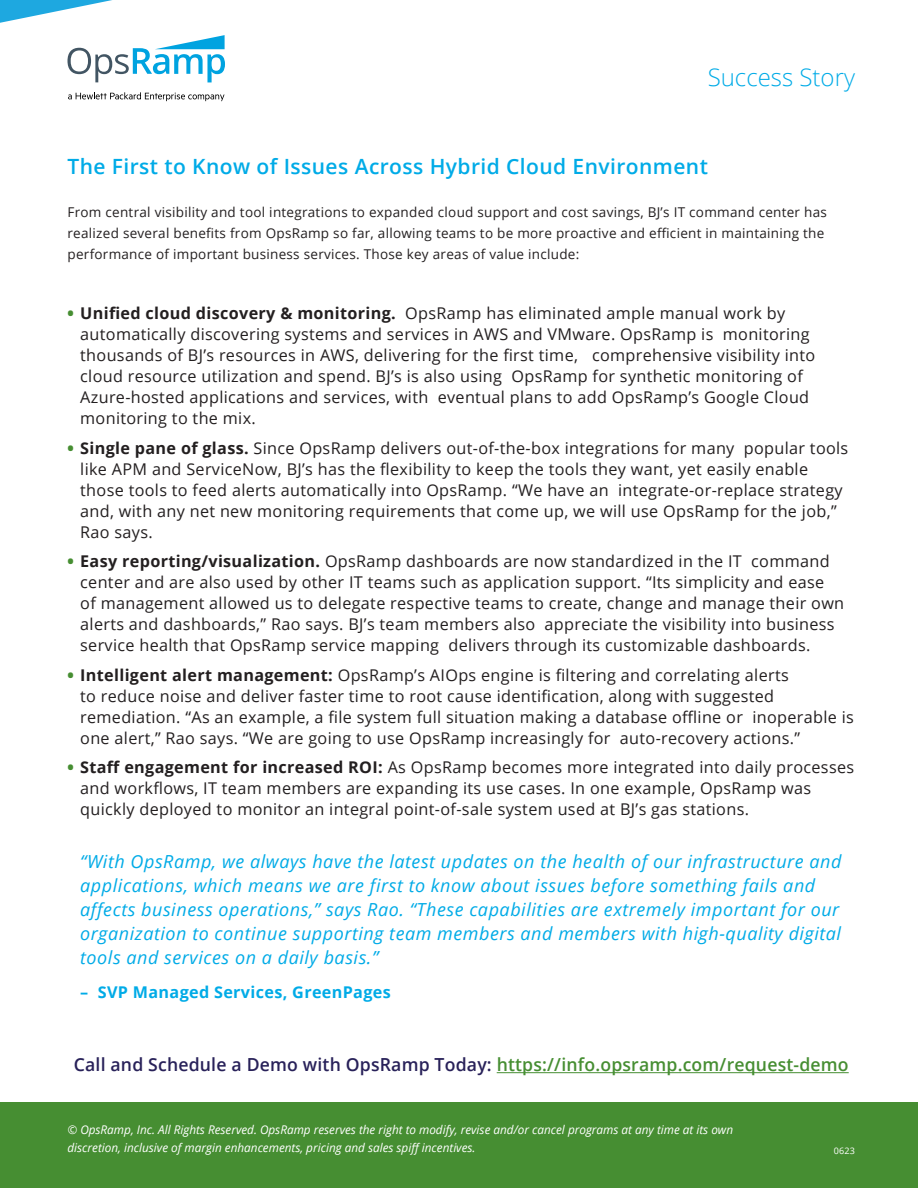
<style>
.page{position:relative;width:918px;height:1188px;background:#fff}
.page>*{position:absolute;margin:0;border:0;box-sizing:border-box;transform-origin:0 0}
.t1{font:300 24px "Open Sans";color:#00abe7}
.Bullets_white{font:600 21px "Open Sans";letter-spacing:.02em;color:#00abe7}
.Body_quote{font:italic 18px/24px "Open Sans";letter-spacing:.03em;color:#00abe7}
.Body_headers{font:600 18px "Open Sans";letter-spacing:.01em;color:#282159}
.t2{font:16.2px/21px "Open Sans";letter-spacing:.02em;color:#231f20}
.Body_quote-2{font:700 16.2px "Open Sans";letter-spacing:.02em;color:#00abe7}
.Bullets_white-2{font:13.5px/21px "Open Sans";letter-spacing:.02em;color:#231f20}
.t3{font:italic 12px/18px "Open Sans";color:#fff}
.t4{font:9px "Open Sans";color:#fff}
.s1{font-weight:800;color:#468e32}
.s2{font-weight:700}
.s3{color:#468e32}
</style>
<div class="page">
<div style="left:0;top:1103px;width:918px;height:85px;background:#468e32"></div>
<svg style="left:0;top:0;width:112px;height:23px"></svg>
<svg style="left:68px;top:35px;width:157px;height:47px"></svg>
<svg style="left:68px;top:92px;width:157px;height:9px"></svg>
<hr style="left:497px;top:1072px;width:352px;height:1px;background:#468e32">
<h1 class="t1" style="left:708px;top:60px;width:149px">Success Story</h1>
<p class="Bullets_white" style="left:68px;top:152px;width:642px">The First to Know of Issues Across Hybrid Cloud Environment</p>
<p class="Bullets_white-2" style="left:68px;top:201px;width:761px">From central visibility and tool integrations to expanded cloud support and cost savings, BJ’s IT command center has realized several benefits from OpsRamp so far, allowing teams to be more proactive and efficient in maintaining the performance of important business services. Those key areas of value include:</p>
<p class="t2" style="left:80px;top:303px;width:737px;text-indent:-13px"><span class="s1">•</span> <span class="s2">Unified cloud discovery &amp; monitoring.</span> OpsRamp has eliminated ample manual work by automatically discovering systems and services in AWS and VMware. OpsRamp is monitoring thousands of BJ’s resources in AWS, delivering for the first time, comprehensive visibility into cloud resource utilization and spend. BJ’s is also using OpsRamp for synthetic monitoring of Azure-hosted applications and services, with eventual plans to add OpsRamp’s Google Cloud monitoring to the mix.</p>
<p class="t2" style="left:80px;top:437px;width:770px;text-indent:-13px"><span class="s1">•</span> <span class="s2">Single pane of glass.</span> Since OpsRamp delivers out-of-the-box integrations for many popular tools like APM and ServiceNow, BJ’s has the flexibility to keep the tools they want, yet easily enable those tools to feed alerts automatically into OpsRamp. “We have an integrate-or-replace strategy and, with any net new monitoring requirements that come up, we will use OpsRamp for the job,” Rao says.</p>
<p class="t2" style="left:80px;top:551px;width:765px;text-indent:-13px"><span class="s1">•</span> <span class="s2">Easy reporting/visualization.</span> OpsRamp dashboards are now standardized in the IT command center and are also used by other IT teams such as application support. “Its simplicity and ease<br>of management allowed us to delegate respective teams to create, change and manage their own alerts and dashboards,” Rao says. BJ’s team members also appreciate the visibility into business service health that OpsRamp service mapping delivers through its customizable dashboards.</p>
<p class="t2" style="left:80px;top:664px;width:775px;text-indent:-13px"><span class="s1">•</span> <span class="s2">Intelligent alert management:</span> OpsRamp’s AIOps engine is filtering and correlating alerts<br>to reduce noise and deliver faster time to root cause identification, along with suggested remediation. “As an example, a file system full situation making a database offline or inoperable is one alert,” Rao says. “We are going to use OpsRamp increasingly for auto-recovery actions.”</p>
<p class="t2" style="left:80px;top:757px;width:775px;text-indent:-13px"><span class="s1">•</span> <span class="s2">Staff engagement for increased ROI:</span> As OpsRamp becomes more integrated into daily processes and workflows, IT team members are expanding its use cases. In one example, OpsRamp was quickly deployed to monitor an integral point-of-sale system used at BJ’s gas stations.</p>
<p class="Body_quote" style="left:80px;top:849px;width:763px">“With OpsRamp, we always have the latest updates on the health of our infrastructure and applications, which means we are first to know about issues before something fails and affects business operations,” says Rao. “These capabilities are extremely important for our organization to continue supporting team members and members with high-quality digital tools and services on a daily basis.”</p>
<p class="Body_quote-2" style="left:80px;top:981px;width:312px">– SVP Managed Services, GreenPages</p>
<p class="Body_headers" style="left:74px;top:1052px;width:776px">Call and Schedule a Demo with OpsRamp Today: <span class="s3">https://info.opsramp.com/request-demo</span></p>
<p class="t3" style="left:68px;top:1121px;width:667px">© OpsRamp, Inc. All Rights Reserved. OpsRamp reserves the right to modify, revise and/or cancel programs at any time at its own discretion, inclusive of margin enhancements, pricing and sales spiff incentives.</p>
<p class="t4" style="left:834px;top:1145px;width:23px">0623</p>
</div>
